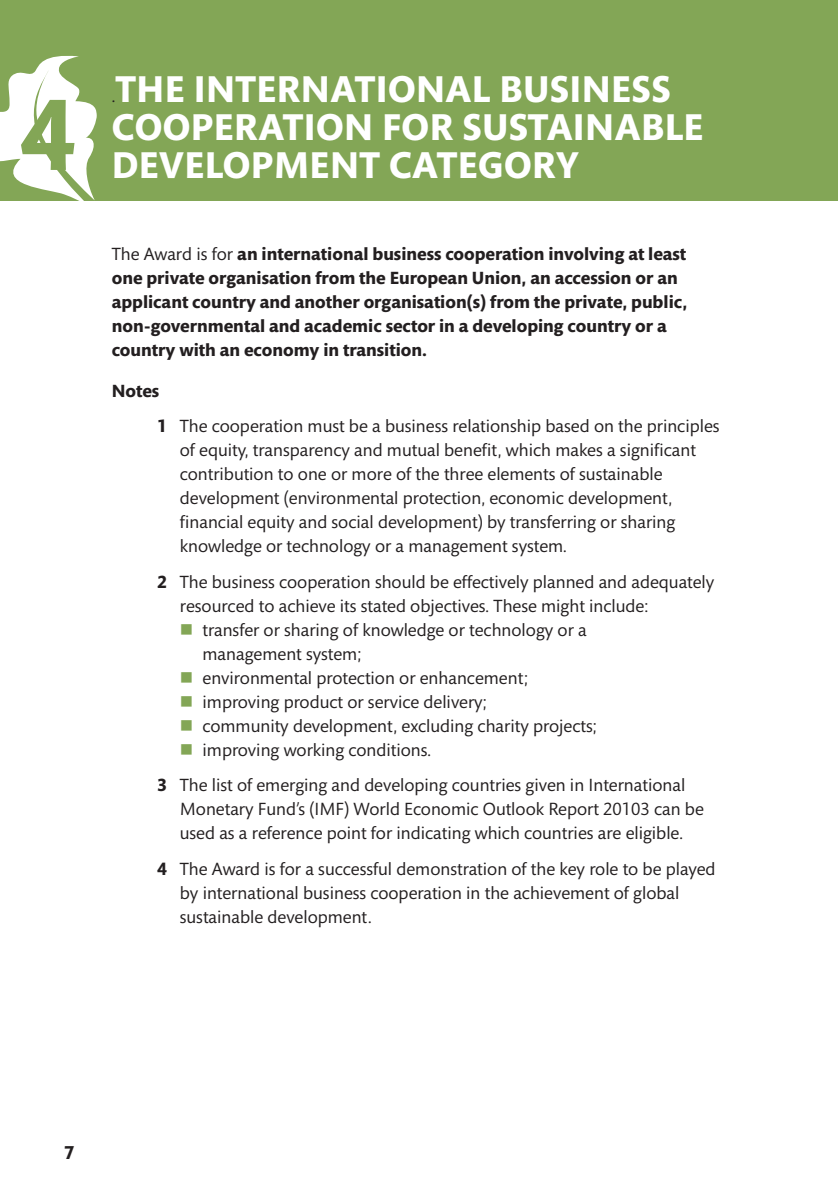
<style>
.page{position:relative;width:838px;height:1190px;background:#fff}
.page>*{position:absolute;margin:0;border:0;box-sizing:border-box;transform-origin:0 0}
.t1{font:700 102.2px "Mundo Sans";color:#83a656}
.t2{font:700 38px/38px "Mundo Sans";letter-spacing:.01em;color:#fff}
.t3{font:700 19px "Mundo Sans";color:#231f20}
.t4{font:18px/24px "Mundo Sans";color:#231f20}
.t5{font:700 18px/24px "Mundo Sans";color:#231f20}
.s1{font-weight:400;font-size:18px;color:#231f20}
.s2{font-weight:400}
.s3{font-weight:700}
.s4{color:#83a656}
</style>
<div class="page">
<div style="left:0;top:0;width:837px;height:200px;background:#83a656"></div>
<svg style="left:0;top:55px;width:97px;height:146px"></svg>
<h1 class="t1" style="left:19px;top:79px;width:59px">4</h1>
<h2 class="t2" style="left:112px;top:71px;width:593px"><span class="s1">.</span>THE INTERNATIONAL BUSINESS<br>COOPERATION FOR SUSTAINABLE<br>DEVELOPMENT CATEGORY</h2>
<p class="t5" style="left:112px;top:242px;width:577px"><span class="s2">The Award is for</span> an international business cooperation involving at least one private organisation from the European Union, an accession or an applicant country and another organisation(s) from the private, public, non-governmental and academic sector in a developing country or a country with an economy in transition.</p>
<p class="t4" style="left:157px;top:374px;width:564px;line-height:35.4px;text-indent:-45px"><span class="s3">Notes<br>1</span> The cooperation must be a business relationship based on the principles</p>
<p class="t4" style="left:180px;top:439px;width:517px">of equity, transparency and mutual benefit, which makes a significant contribution to one or more of the three elements of sustainable development (environmental protection, economic development, financial equity and social development) by transferring or sharing knowledge or technology or a management system.</p>
<p class="t4" style="left:180px;top:570px;width:536px;text-indent:-23px"><span class="s3">2</span> The business cooperation should be effectively planned and adequately resourced to achieve its stated objectives. These might include:</p>
<p class="t4" style="left:202px;top:618px;width:385px;text-indent:-23px"><span class="s4">■</span> transfer or sharing of knowledge or technology or a management system;</p>
<p class="t4" style="left:180px;top:666px;width:349px"><span class="s4">■</span> environmental protection or enhancement;</p>
<p class="t4" style="left:180px;top:690px;width:308px"><span class="s4">■</span> improving product or service delivery;</p>
<p class="t4" style="left:180px;top:714px;width:418px"><span class="s4">■</span> community development, excluding charity projects;</p>
<p class="t4" style="left:157px;top:732px;width:529px;line-height:35.4px;text-indent:23px"><span class="s4">■</span> improving working conditions.<br><span class="s3">3</span> The list of emerging and developing countries given in International</p>
<p class="t4" style="left:180px;top:797px;width:525px">Monetary Fund’s (IMF) World Economic Outlook Report 20103 can be used as a reference point for indicating which countries are eligible.</p>
<p class="t4" style="left:180px;top:857px;width:537px;text-indent:-23px"><span class="s3">4</span> The Award is for a successful demonstration of the key role to be played by international business cooperation in the achievement of global sustainable development.</p>
<p class="t3" style="left:64px;top:1141px;width:12px">7</p>
</div>
